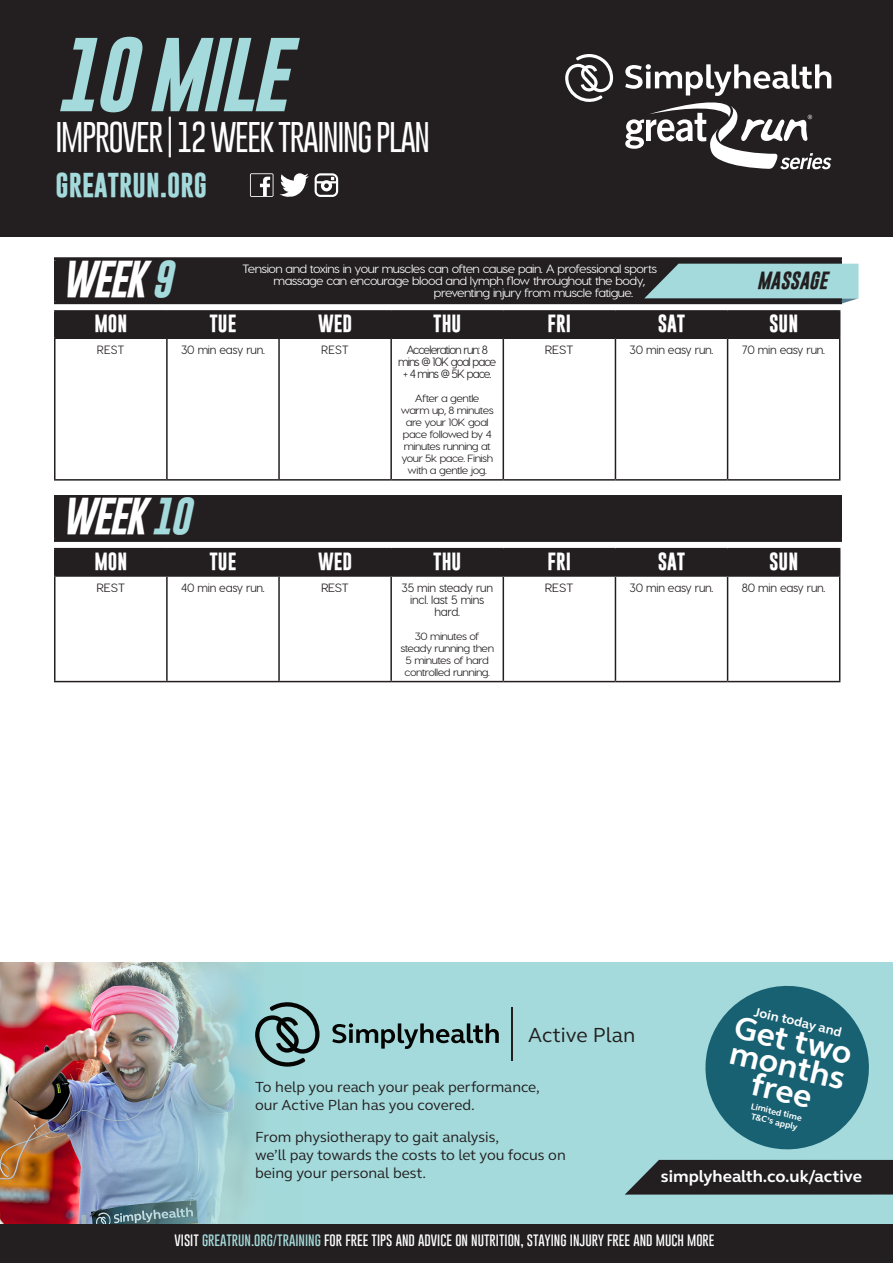
<style>
.page{position:relative;width:893px;height:1263px;background:#fff}
.page>*{position:absolute;margin:0;border:0;box-sizing:border-box;transform-origin:0 0}
.t1{font:italic 700 75px "Gobold";letter-spacing:-.04em;color:#a4dadb}
.t2{font:italic 700 37.5px "Gobold";letter-spacing:-.05em;color:#fff}
.t3{font:700 32.7px/25.7px "FS Elliot";color:#fff;text-align:center}
.t4{font:100 31.2px "Gobold";letter-spacing:-.04em;color:#fff}
.t5{font:700 25.05px "Gobold";color:#a4dadb}
.t6{font:20.85px "FS Elliot";color:#231f20}
.t7{font:700 18px "Gobold";color:#fff}
.t8{font:italic 700 18px "Gobold";color:#231f20}
.t9{font:700 16.95px "FS Elliot";color:#fff}
.t10{font:15px/18px "FS Elliot";color:#231f20}
.t11{font:700 13.2px "FS Elliot";color:#fff}
.t12{font:500 12px "Visby CF";letter-spacing:-.04em;color:#fff;scale:1.07 1}
.t13{font:500 12px/12px "Visby CF";letter-spacing:-.02em;color:#231f20;text-align:center;scale:.96 1}
.t14{font:100 12px "Gobold";color:#fff;scale:1.07 1}
.t15{font:500 12px/12px "Visby CF";letter-spacing:-.08em;color:#231f20;text-align:center;scale:.96 1}
.t16{font:500 12px "Visby CF";letter-spacing:-.02em;color:#231f20;scale:1.07 1}
.t17{font:500 12px "Visby CF";letter-spacing:-.02em;color:#231f20}
.t18{font:500 10.5px/12px "Visby CF";letter-spacing:-.04em;color:#231f20;text-align:center;scale:1.07 1}
.t19{font:700 8.85px/9.8px "FS Elliot";color:#fff}
.s1{color:#a4dadb}
</style>
<div class="page">
<div style="left:0;top:0;width:893px;height:237px;background:#231f20"></div>
<svg style="left:280px;top:173px;width:29px;height:24px"></svg>
<svg style="left:250px;top:173px;width:23px;height:24px"></svg>
<svg style="left:315px;top:173px;width:23px;height:24px"></svg>
<svg style="left:565px;top:54px;width:48px;height:48px"></svg>
<svg style="left:625px;top:64px;width:206px;height:105px"></svg>
<div style="left:0;top:1224px;width:893px;height:39px;background:#231f20"></div>
<div style="left:0;top:962px;width:893px;height:262px;background:#a4dadb"></div>
<img style="left:0;top:962px;width:257px;height:262px">
<svg style="left:255px;top:1002px;width:65px;height:65px"></svg>
<svg style="left:332px;top:1023px;width:167px;height:26px"></svg>
<hr style="left:511px;top:1008px;width:1px;height:53px;background:#231f20">
<svg style="left:625px;top:1160px;width:268px;height:35px;background:#2c2d2e"></svg>
<svg style="left:705px;top:986px;width:164px;height:163px"></svg>
<div style="left:56px;top:259px;width:784px;height:44px;background:#231f20"></div>
<hr style="left:54px;top:257px;width:788px;height:3px;background:#231f20">
<hr style="left:54px;top:260px;width:3px;height:41px;background:#231f20">
<hr style="left:839px;top:260px;width:3px;height:41px;background:#231f20">
<hr style="left:54px;top:301px;width:788px;height:3px;background:#231f20">
<hr style="left:54px;top:310px;width:113px;height:2px;background:#231f20">
<hr style="left:54px;top:312px;width:2px;height:25px;background:#231f20">
<hr style="left:167px;top:310px;width:112px;height:2px;background:#231f20">
<hr style="left:279px;top:310px;width:112px;height:2px;background:#231f20">
<hr style="left:391px;top:310px;width:112px;height:2px;background:#231f20">
<hr style="left:503px;top:310px;width:112px;height:2px;background:#231f20">
<hr style="left:615px;top:310px;width:113px;height:2px;background:#231f20">
<hr style="left:728px;top:310px;width:112px;height:2px;background:#231f20">
<div style="left:56px;top:311px;width:784px;height:26px;background:#231f20"></div>
<hr style="left:54px;top:337px;width:113px;height:2px;background:#231f20">
<hr style="left:54px;top:339px;width:2px;height:140px;background:#231f20">
<hr style="left:167px;top:337px;width:112px;height:2px;background:#231f20">
<hr style="left:166px;top:339px;width:2px;height:140px;background:#231f20">
<hr style="left:279px;top:337px;width:112px;height:2px;background:#231f20">
<hr style="left:278px;top:339px;width:2px;height:140px;background:#231f20">
<hr style="left:391px;top:337px;width:112px;height:2px;background:#231f20">
<hr style="left:390px;top:339px;width:2px;height:140px;background:#231f20">
<hr style="left:503px;top:337px;width:112px;height:2px;background:#231f20">
<hr style="left:503px;top:339px;width:1px;height:140px;background:#231f20">
<hr style="left:615px;top:337px;width:113px;height:2px;background:#231f20">
<hr style="left:615px;top:339px;width:1px;height:140px;background:#231f20">
<hr style="left:728px;top:337px;width:112px;height:2px;background:#231f20">
<hr style="left:727px;top:339px;width:1px;height:140px;background:#231f20">
<hr style="left:839px;top:339px;width:1px;height:140px;background:#231f20">
<hr style="left:54px;top:479px;width:113px;height:2px;background:#231f20">
<hr style="left:167px;top:479px;width:112px;height:2px;background:#231f20">
<hr style="left:279px;top:479px;width:112px;height:2px;background:#231f20">
<hr style="left:391px;top:479px;width:112px;height:2px;background:#231f20">
<hr style="left:503px;top:479px;width:112px;height:2px;background:#231f20">
<hr style="left:615px;top:479px;width:113px;height:2px;background:#231f20">
<hr style="left:728px;top:479px;width:112px;height:2px;background:#231f20">
<div style="left:56px;top:496px;width:784px;height:44px;background:#231f20"></div>
<hr style="left:54px;top:495px;width:788px;height:3px;background:#231f20">
<hr style="left:54px;top:498px;width:3px;height:41px;background:#231f20">
<hr style="left:839px;top:498px;width:3px;height:41px;background:#231f20">
<hr style="left:54px;top:539px;width:788px;height:3px;background:#231f20">
<hr style="left:54px;top:548px;width:113px;height:1px;background:#231f20">
<hr style="left:54px;top:549px;width:2px;height:26px;background:#231f20">
<hr style="left:167px;top:548px;width:112px;height:1px;background:#231f20">
<hr style="left:279px;top:548px;width:112px;height:1px;background:#231f20">
<hr style="left:391px;top:548px;width:112px;height:1px;background:#231f20">
<hr style="left:503px;top:548px;width:112px;height:1px;background:#231f20">
<hr style="left:615px;top:548px;width:113px;height:1px;background:#231f20">
<hr style="left:728px;top:548px;width:112px;height:1px;background:#231f20">
<div style="left:56px;top:549px;width:784px;height:26px;background:#231f20"></div>
<hr style="left:54px;top:575px;width:113px;height:2px;background:#231f20">
<hr style="left:54px;top:577px;width:2px;height:104px;background:#231f20">
<hr style="left:167px;top:575px;width:112px;height:2px;background:#231f20">
<hr style="left:166px;top:577px;width:2px;height:104px;background:#231f20">
<hr style="left:279px;top:575px;width:112px;height:2px;background:#231f20">
<hr style="left:278px;top:577px;width:2px;height:104px;background:#231f20">
<hr style="left:391px;top:575px;width:112px;height:2px;background:#231f20">
<hr style="left:390px;top:577px;width:2px;height:104px;background:#231f20">
<hr style="left:503px;top:575px;width:112px;height:2px;background:#231f20">
<hr style="left:503px;top:577px;width:1px;height:104px;background:#231f20">
<hr style="left:615px;top:575px;width:113px;height:2px;background:#231f20">
<hr style="left:615px;top:577px;width:1px;height:104px;background:#231f20">
<hr style="left:728px;top:575px;width:112px;height:2px;background:#231f20">
<hr style="left:727px;top:577px;width:1px;height:104px;background:#231f20">
<hr style="left:839px;top:577px;width:1px;height:104px;background:#231f20">
<hr style="left:54px;top:681px;width:113px;height:1px;background:#231f20">
<hr style="left:167px;top:681px;width:112px;height:1px;background:#231f20">
<hr style="left:279px;top:681px;width:112px;height:1px;background:#231f20">
<hr style="left:391px;top:681px;width:112px;height:1px;background:#231f20">
<hr style="left:503px;top:681px;width:112px;height:1px;background:#231f20">
<hr style="left:615px;top:681px;width:113px;height:1px;background:#231f20">
<hr style="left:728px;top:681px;width:112px;height:1px;background:#231f20">
<svg style="left:644px;top:264px;width:214px;height:39px"></svg>
<h1 class="t1" style="left:55px;top:26px;width:233px">10 MILE</h1>
<h3 class="t4" style="left:55px;top:116px;width:376px">IMPROVER | 12 WEEK TRAINING PLAN</h3>
<h3 class="t5" style="left:55px;top:168px;width:153px">GREATRUN.ORG</h3>
<p class="t2" style="left:62px;top:254px;width:112px">WEEK <span class="s1">9</span></p>
<p class="t7" style="left:94px;top:312px;width:34px">MON</p>
<p class="t7" style="left:209px;top:312px;width:28px">TUE</p>
<p class="t7" style="left:318px;top:312px;width:36px">WED</p>
<p class="t7" style="left:433px;top:312px;width:30px">THU</p>
<p class="t7" style="left:548px;top:312px;width:25px">FRI</p>
<p class="t7" style="left:658px;top:312px;width:29px">SAT</p>
<p class="t7" style="left:769px;top:312px;width:31px">SUN</p>
<p class="t17" style="left:97px;top:342px;width:29px">REST</p>
<p class="t13" style="left:181px;top:343px;width:89px">30 min easy run.</p>
<p class="t17" style="left:321px;top:342px;width:29px">REST</p>
<p class="t15" style="left:398px;top:343px;width:104px">Acceleration run: 8 mins @ 10K goal pace + 4 mins @ 5K pace.</p>
<p class="t18" style="left:401px;top:392px;width:88px">After a gentle warm up, 8 minutes are your 10K goal pace followed by 4 minutes running at your 5k pace. Finish with a gentle jog.</p>
<p class="t12" style="left:242px;top:261px;width:389px">Tension and toxins in your muscles can often cause pain. A professional sports</p>
<p class="t12" style="left:274px;top:273px;width:349px">massage can encourage blood and lymph flow throughout the body,</p>
<p class="t12" style="left:434px;top:285px;width:188px">preventing injury from muscle fatigue.</p>
<p class="t8" style="left:757px;top:269px;width:72px">MASSAGE</p>
<p class="t16" style="left:545px;top:342px;width:29px">REST</p>
<p class="t13" style="left:630px;top:343px;width:89px">30 min easy run.</p>
<p class="t13" style="left:742px;top:343px;width:88px">70 min easy run.</p>
<p class="t2" style="left:62px;top:492px;width:130px">WEEK <span class="s1">10</span></p>
<p class="t7" style="left:94px;top:550px;width:34px">MON</p>
<p class="t7" style="left:209px;top:550px;width:28px">TUE</p>
<p class="t7" style="left:318px;top:550px;width:36px">WED</p>
<p class="t7" style="left:433px;top:550px;width:30px">THU</p>
<p class="t7" style="left:548px;top:550px;width:25px">FRI</p>
<p class="t7" style="left:658px;top:550px;width:29px">SAT</p>
<p class="t7" style="left:769px;top:550px;width:31px">SUN</p>
<p class="t16" style="left:96px;top:580px;width:29px">REST</p>
<p class="t13" style="left:181px;top:581px;width:88px">40 min easy run.</p>
<p class="t16" style="left:321px;top:580px;width:28px">REST</p>
<p class="t13" style="left:402px;top:581px;width:97px">35 min steady run incl. last 5 mins hard.</p>
<p class="t18" style="left:400px;top:630px;width:89px">30 minutes of steady running then<br>5 minutes of hard controlled running.</p>
<p class="t16" style="left:545px;top:580px;width:29px">REST</p>
<p class="t13" style="left:630px;top:581px;width:89px">30 min easy run.</p>
<p class="t13" style="left:742px;top:581px;width:89px">80 min easy run.</p>
<h3 class="t6" style="left:528px;top:1021px;width:109px">Active Plan</h3>
<h3 class="t10" style="left:255px;top:1078px;width:286px">To help you reach your peak performance, our Active Plan has you covered.</h3>
<h3 class="t10" style="left:255px;top:1127px;width:312px">From physiotherapy to gait analysis,<br>we’ll pay towards the costs to let you focus on being your personal best.</h3>
<p class="t11" style="left:756px;top:1003px;width:91px;rotate:13deg">Join today and</p>
<h3 class="t3" style="left:738px;top:1014px;width:122px;rotate:13deg">Get two months free</h3>
<p class="t19" style="left:752px;top:1101px;width:54px;rotate:13deg">Limited time<br>T&amp;C’s apply</p>
<h3 class="t9" style="left:661px;top:1165px;width:203px">simplyhealth.co.uk/active</h3>
<p class="t14" style="left:175px;top:1232px;width:506px">VISIT <span class="s1">GREATRUN.ORG/TRAINING</span> FOR FREE TIPS AND ADVICE ON NUTRITION, STAYING INJURY FREE AND MUCH MORE</p>
</div>
